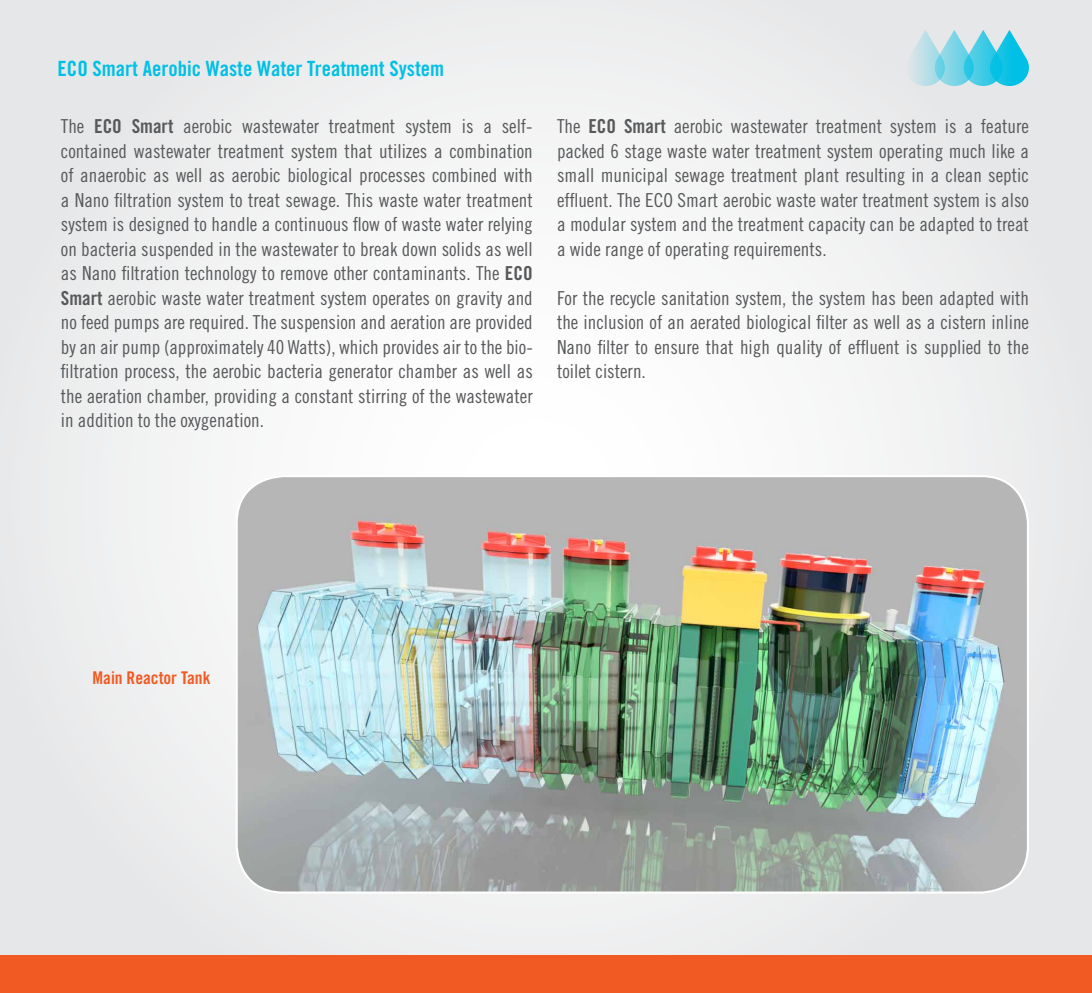
<style>
.page{position:relative;width:1092px;height:993px;background:#fff}
.page>*{position:absolute;margin:0;border:0;box-sizing:border-box;transform-origin:0 0}
.t1{font:21px "Trade Gothic LT Std Bd Cn 20";color:#00c0e5}
.t2{font:19.25px/24.5px "Trade Gothic LT Std Cn 18";color:#58595b;text-align:justify}
.t3{font:17.5px "Trade Gothic LT Std Bd Cn 20";color:#f15a22}
.s1{font-family:"Trade Gothic LT Std Bd Cn 20"}
</style>
<div class="page">
<div style="left:0;top:0;width:1091px;height:992px;background:linear-gradient(to right,#f1f1f2,#f0f0f1)"></div>
<svg style="left:905px;top:30px;width:123px;height:56px"></svg>
<img style="left:237px;top:476px;width:790px;height:416px">
<div style="left:0;top:955px;width:1091px;height:37px;background:#f15a22"></div>
<p class="t1" style="left:58px;top:56px;width:388px">ECO Smart Aerobic Waste Water Treatment System</p>
<p class="t2" style="left:61px;top:114px;width:473px">The <span class="s1">ECO Smart</span> aerobic wastewater treatment system is a self&shy;contained wastewater treatment system that utilizes a combination of anaerobic as well as aerobic biological processes combined with a Nano filtration system to treat sewage. This waste water treatment system is designed to handle a continuous flow of waste water relying on bacteria suspended in the wastewater to break down solids as well as Nano filtration technology to remove other contaminants. The <span class="s1">ECO Smart</span> aerobic waste water treatment system operates on gravity and no feed pumps are required. The suspension and aeration are provided by an air pump (approximately 40 Watts), which provides air to the bio&shy;filtration process, the aerobic bacteria generator chamber as well as the aeration chamber, providing a constant stirring of the wastewater in addition to the oxygenation.</p>
<p class="t2" style="left:557px;top:114px;width:473px">The <span class="s1">ECO Smart</span> aerobic wastewater treatment system is a feature packed 6 stage waste water treatment system operating much like a small municipal sewage treatment plant resulting in a clean septic effluent. The ECO Smart aerobic waste water treatment system is also a modular system and the treatment capacity can be adapted to treat a wide range of operating requirements.</p>
<p class="t2" style="left:557px;top:285px;width:473px">For the recycle sanitation system, the system has been adapted with the inclusion of an aerated biological filter as well as a cistern inline Nano filter to ensure that high quality of effluent is supplied to the toilet cistern.</p>
<p class="t3" style="left:93px;top:667px;width:119px">Main Reactor Tank</p>
</div>
